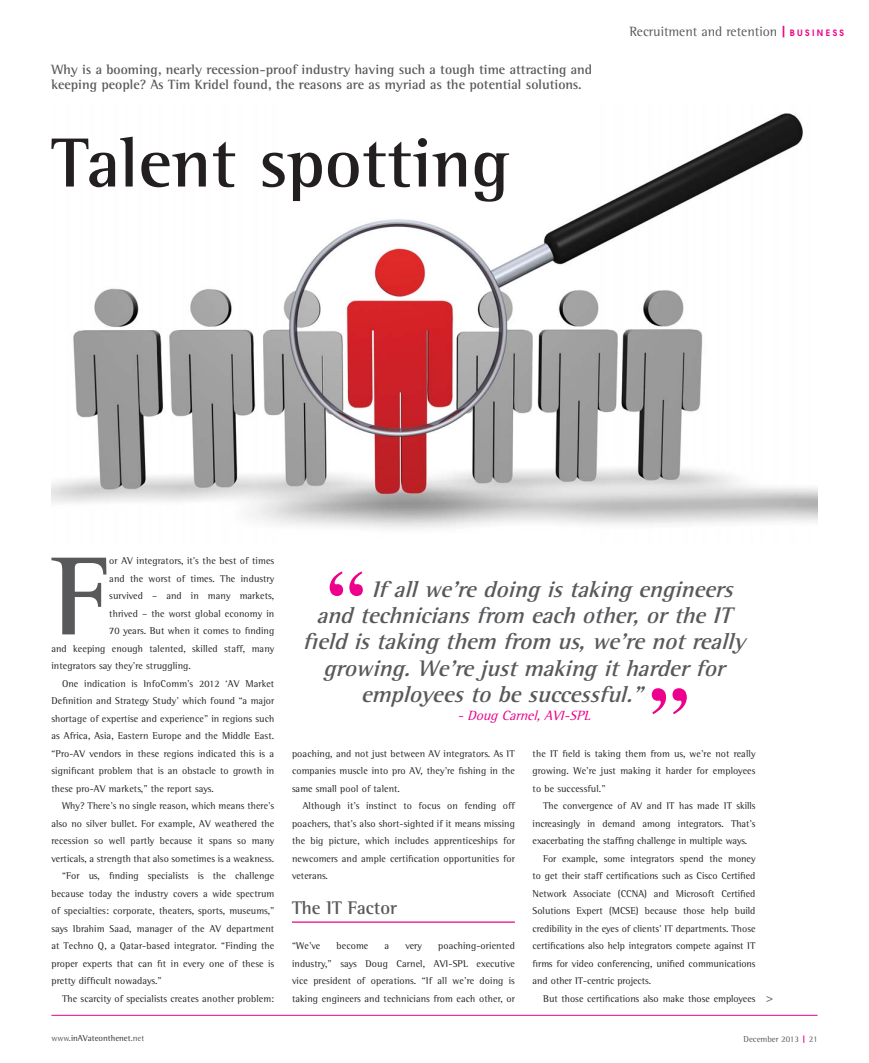
<style>
.page{position:relative;width:869px;height:1063px;background:#fff}
.page>*{position:absolute;margin:0;border:0;box-sizing:border-box;transform-origin:0 0}
.t1{font:700 114px "Rotis Semi Serif";color:#58595b}
.t2{font:700 71.25px "Rotis Semi Serif";color:#231f20}
.t3{font:italic 700 23.12px "Rotis Semi Serif";color:#58595b}
.t4{font:700 18.75px "Rotis Semi Serif";color:#58595b}
.t5{font:700 13.75px/15px "Rotis Semi Serif";color:#58595b}
.t6{font:13.75px "Rotis Semi Serif";color:#58595b}
.t7{font:italic 13.75px "Rotis Semi Serif";color:#ec008c}
.t8{font:12.5px "Rotis Semi Serif";color:#6d6e70}
.t9{font:10px/17.5px "Rotis Semi Serif";letter-spacing:.01em;color:#231f20;text-align:justify}
.t10{font:8.75px "Rotis Semi Serif";color:#323031}
.t11{font:8.75px "Rotis Semi Serif";color:#58595b}
.s1{font-family:"Avant Garde";font-weight:500;color:#ec008c}
.s2{font-family:"Avant Garde";font-weight:600;font-size:8.75px;color:#ec008c}
.s3{color:#58595b}
</style>
<div class="page">
<img style="left:51px;top:113px;width:766px;height:416px">
<hr style="left:292px;top:921px;width:222px;height:2px;background:#ec008c">
<hr style="left:51px;top:1015px;width:766px;height:1px;background:#ec008c">
<svg style="left:329px;top:571px;width:33px;height:25px"></svg>
<svg style="left:651px;top:688px;width:35px;height:26px"></svg>
<h3 class="t5" style="left:51px;top:63px;width:542px">Why is a booming, nearly recession-proof industry having such a tough time attracting and keeping people? As Tim Kridel found, the reasons are as myriad as the potential solutions.</h3>
<h2 class="t2" style="left:51px;top:137px;width:460px">Talent spotting</h2>
<h3 class="t6" style="left:629px;top:26px;width:216px">Recruitment and retention <span class="s1">|</span> <span class="s2">B U S I N E S S</span></h3>
<h1 class="t1" style="left:52px;top:555px;width:61px">F</h1>
<p class="t9" style="left:109px;top:553px;width:166px">or AV integrators, it’s the best of times</p>
<p class="t9" style="left:109px;top:571px;width:166px">and the worst of times. The industry</p>
<p class="t9" style="left:109px;top:588px;width:166px">survived – and in many markets,</p>
<p class="t9" style="left:109px;top:606px;width:166px">thrived – the worst global economy in</p>
<p class="t9" style="left:109px;top:623px;width:166px">70 years. But when it comes to finding</p>
<p class="t9" style="left:51px;top:641px;width:224px">and keeping enough talented, skilled staff, many</p>
<p class="t9" style="left:51px;top:658px;width:141px">integrators say they’re struggling.</p>
<p class="t9" style="left:62px;top:676px;width:214px">One indication is InfoComm’s 2012 ‘AV Market</p>
<p class="t9" style="left:51px;top:693px;width:224px">Definition and Strategy Study’ which found “a major</p>
<p class="t9" style="left:51px;top:711px;width:224px">shortage of expertise and experience” in regions such</p>
<p class="t9" style="left:51px;top:728px;width:224px">as Africa, Asia, Eastern Europe and the Middle East.</p>
<p class="t9" style="left:51px;top:746px;width:224px">“Pro-AV vendors in these regions indicated this is a</p>
<p class="t9" style="left:51px;top:763px;width:224px">significant problem that is an obstacle to growth in</p>
<p class="t9" style="left:51px;top:781px;width:164px">these pro-AV markets,” the report says.</p>
<p class="t9" style="left:62px;top:798px;width:214px">Why? There’s no single reason, which means there’s</p>
<p class="t9" style="left:51px;top:816px;width:224px">also no silver bullet. For example, AV weathered the</p>
<p class="t9" style="left:51px;top:833px;width:224px">recession so well partly because it spans so many</p>
<p class="t9" style="left:51px;top:851px;width:224px">verticals, a strength that also sometimes is a weakness.</p>
<p class="t9" style="left:62px;top:868px;width:214px">“For us, finding specialists is the challenge</p>
<p class="t9" style="left:51px;top:886px;width:224px">because today the industry covers a wide spectrum</p>
<p class="t9" style="left:51px;top:903px;width:224px">of specialties: corporate, theaters, sports, museums,”</p>
<p class="t9" style="left:51px;top:921px;width:224px">says Ibrahim Saad, manager of the AV department</p>
<p class="t9" style="left:51px;top:938px;width:224px">at Techno Q, a Qatar-based integrator. “Finding the</p>
<p class="t9" style="left:51px;top:956px;width:224px">proper experts that can fit in every one of these is</p>
<p class="t9" style="left:51px;top:973px;width:112px">pretty difficult nowadays.”</p>
<p class="t9" style="left:62px;top:991px;width:214px">The scarcity of specialists creates another problem:</p>
<h3 class="t3" style="left:371px;top:581px;width:368px">If all we’re doing is taking engineers</h3>
<h3 class="t3" style="left:316px;top:607px;width:416px">and technicians from each other, or the IT</h3>
<h3 class="t3" style="left:302px;top:633px;width:444px">field is taking them from us, we’re not really</h3>
<h3 class="t3" style="left:323px;top:659px;width:408px">growing. We’re just making it harder for</h3>
<h3 class="t3" style="left:360px;top:686px;width:288px">employees to be successful.”</h3>
<h3 class="t7" style="left:457px;top:711px;width:137px">-Doug Carnel,AVI-SPL</h3>
<p class="t9" style="left:292px;top:746px;width:224px">poaching, and not just between AV integrators. As IT companies muscle into pro AV, they’re fishing in the same small pool of talent.</p>
<p class="t9" style="left:292px;top:798px;width:224px;text-indent:11px">Although it’s instinct to focus on fending off poachers, that’s also short-sighted if it means missing the big picture, which includes apprenticeships for newcomers and ample certification opportunities for veterans.</p>
<h3 class="t4" style="left:292px;top:901px;width:106px">The IT Factor</h3>
<p class="t9" style="left:292px;top:938px;width:30px">“We’ve</p>
<p class="t9" style="left:336px;top:938px;width:33px">become</p>
<p class="t9" style="left:384px;top:938px;width:6px">a</p>
<p class="t9" style="left:405px;top:938px;width:18px">very</p>
<p class="t9" style="left:292px;top:938px;width:224px;text-indent:146px">poaching-oriented industry,” says Doug Carnel, AVI-SPL executive vice president of operations. “If all we’re doing is taking engineers and technicians from each other, or</p>
<p class="t9" style="left:532px;top:746px;width:224px">the IT field is taking them from us, we’re not really growing. We’re just making it harder for employees to be successful.”</p>
<p class="t9" style="left:543px;top:798px;width:214px">The convergence of AV and IT has made IT skills</p>
<p class="t9" style="left:532px;top:816px;width:224px">increasingly in demand among integrators. That’s</p>
<p class="t9" style="left:532px;top:833px;width:216px">exacerbating the staffing challenge in multiple ways.</p>
<p class="t9" style="left:543px;top:851px;width:214px">For example, some integrators spend the money</p>
<p class="t9" style="left:532px;top:868px;width:224px">to get their staff certifications such as Cisco Certified</p>
<p class="t9" style="left:532px;top:886px;width:224px">Network Associate (CCNA) and Microsoft Certified</p>
<p class="t9" style="left:532px;top:903px;width:224px">Solutions Expert (MCSE) because those help build</p>
<p class="t9" style="left:532px;top:921px;width:224px">credibility in the eyes of clients’ IT departments. Those</p>
<p class="t9" style="left:532px;top:938px;width:224px">certifications also help integrators compete against IT</p>
<p class="t9" style="left:532px;top:956px;width:224px">firms for video conferencing, unified communications</p>
<p class="t9" style="left:532px;top:973px;width:120px">and other IT-centric projects.</p>
<p class="t9" style="left:543px;top:991px;width:214px">But those certifications also make those employees</p>
<p class="t8" style="left:765px;top:993px;width:9px">&gt;</p>
<p class="t10" style="left:51px;top:1035px;width:94px"><span class="s3">www.</span>inAVateonthenet<span class="s3">.net</span></p>
<p class="t11" style="left:743px;top:1035px;width:75px">December 2013 <span class="s1">|</span> 21</p>
</div>
